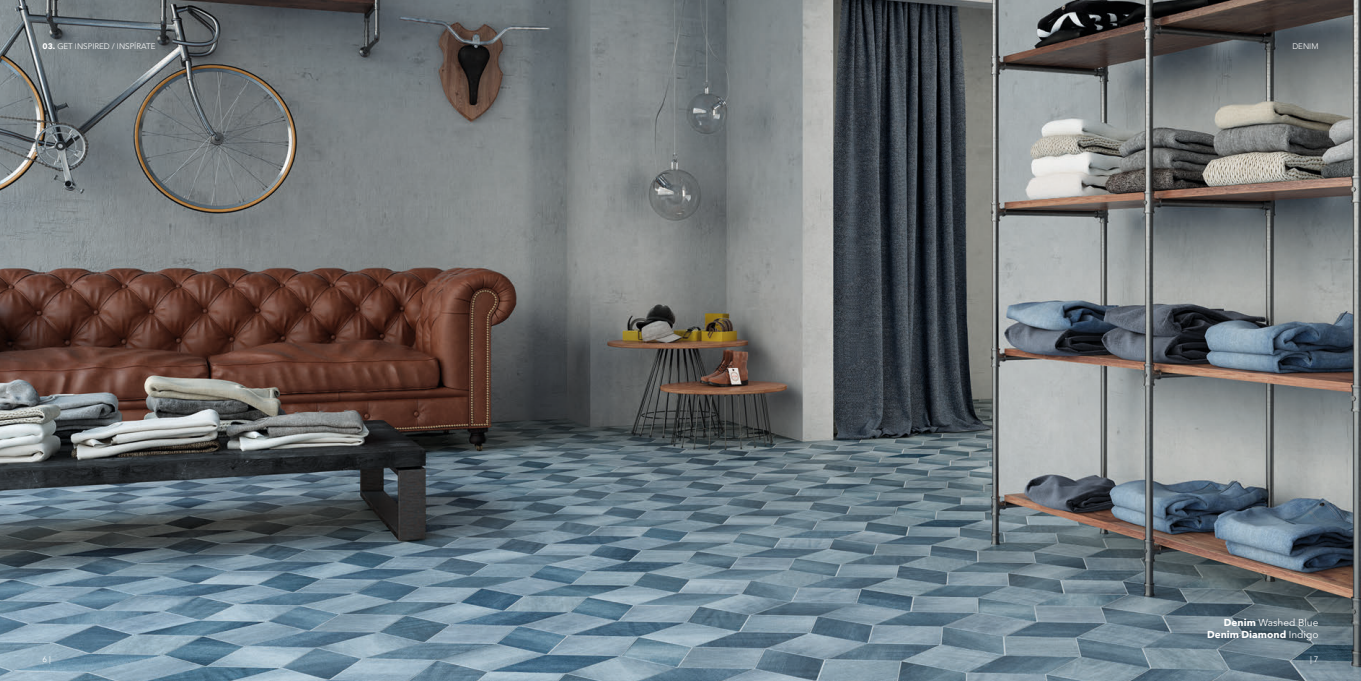
<style>
.page{position:relative;width:1361px;height:681px;background:#fff}
.page>*{position:absolute;margin:0;border:0;box-sizing:border-box;transform-origin:0 0}
.t1{font:700 10px/12px "Avenir Next LT Pro";color:#fff;text-align:right}
.t2{font:300 8px "Avenir LT Std";color:#fff}
.t3{font:8px "Avenir Next LT Pro";color:#fff}
.s1{font-family:"Avenir Next LT Pro";font-weight:700}
.s2{font-weight:400}
</style>
<div class="page">
<img style="left:0;top:0;width:1361px;height:680px">
<p class="t2" style="left:43px;top:41px;width:114px"><span class="s1">03.</span> GET INSPIRED / INSPÍRATE</p>
<p class="t2" style="left:1292px;top:41px;width:28px">DENIM</p>
<p class="t1" style="left:1207px;top:616px;width:113px">Denim <span class="s2">Washed Blue<br></span>Denim Diamond <span class="s2">Indigo</span></p>
<p class="t3" style="left:43px;top:654px;width:10px">6 |</p>
<p class="t3" style="left:1310px;top:654px;width:10px">| 7</p>
</div>
